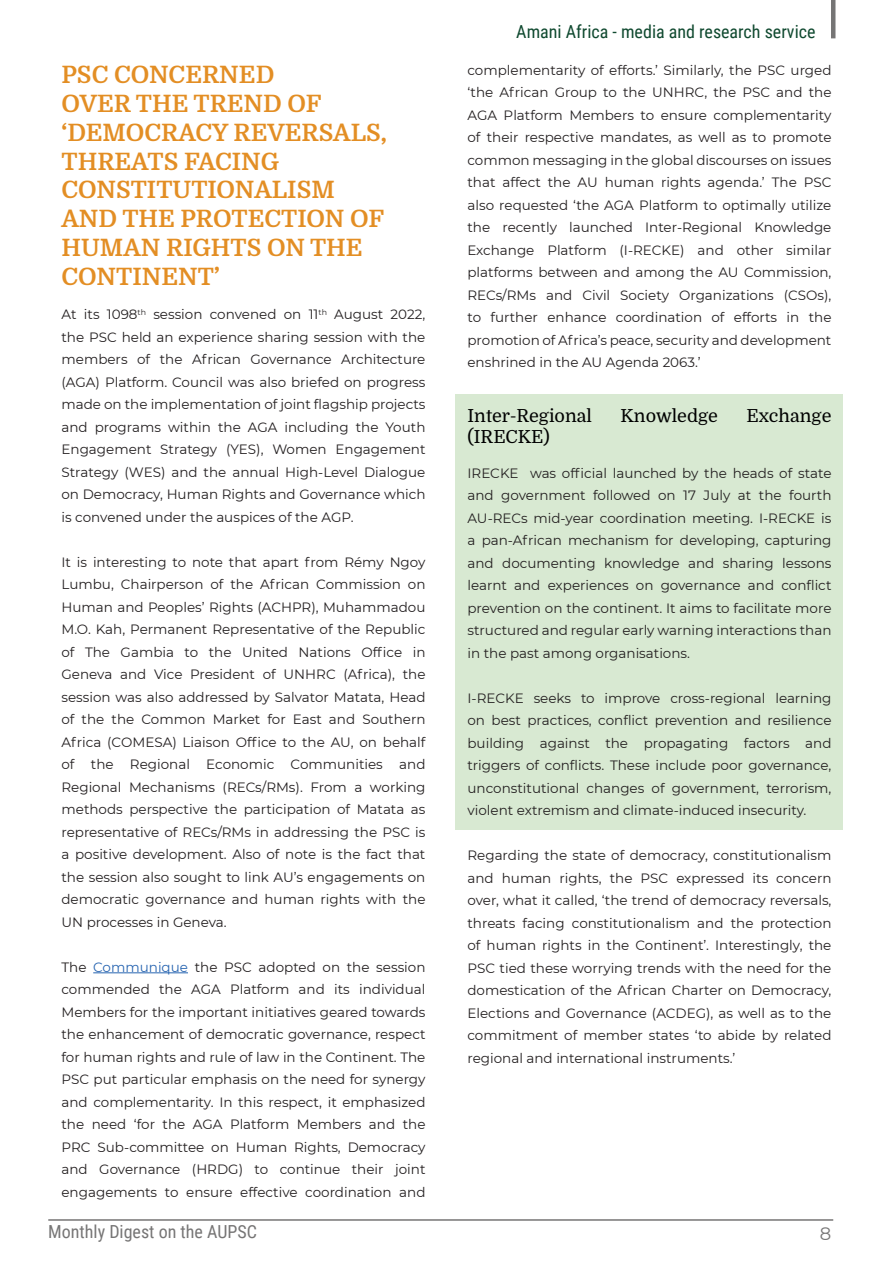
<style>
.page{position:relative;width:893px;height:1263px;background:#fff}
.page>*{position:absolute;margin:0;border:0;box-sizing:border-box;transform-origin:0 0}
.t1{font:700 24px/28.8px "Domine";color:#e38e24}
.t2{font:18px "Domine";color:#000}
.t3{font:18px "Roboto Condensed";color:#0f492f}
.t4{font:18px "Roboto Condensed";color:#767575}
.t5{font:18px "Montserrat";color:#767575}
.t6{font:13.5px/22.5px "Montserrat";color:#231f20;text-align:justify}
.s1{color:#2865b1}
</style>
<div class="page">
<hr style="left:831px;top:0;width:4px;height:38px;background:#767575">
<hr style="left:48px;top:1219px;width:785px;height:2px;background:#767575">
<hr style="left:93px;top:972px;width:95px;height:1px;background:#2865b1">
<div style="left:455px;top:394px;width:388px;height:65px;background:#d8e9d2"></div>
<div style="left:455px;top:452px;width:388px;height:221px;background:#d8e9d2"></div>
<div style="left:455px;top:655px;width:388px;height:40px;background:#d8e9d2"></div>
<div style="left:455px;top:677px;width:388px;height:153px;background:#d8e9d2"></div>
<h1 class="t1" style="left:62px;top:61px;width:327px">PSC CONCERNED<br>OVER THE TREND OF ‘DEMOCRACY REVERSALS,<br>THREATS FACING<br>CONSTITUTIONALISM<br>AND THE PROTECTION OF<br>HUMAN RIGHTS ON THE<br>CONTINENT’</h1>
<p class="t6" style="left:62px;top:303px;width:365px">At its 1098<sup>th</sup> session convened on 11<sup>th</sup> August 2022, the PSC held an experience sharing session with the members of the African Governance Architecture (AGA) Platform. Council was also briefed on progress made on the implementation of joint flagship projects and programs within the AGA including the Youth Engagement Strategy (YES), Women Engagement Strategy (WES) and the annual High-Level Dialogue on Democracy, Human Rights and Governance which is convened under the auspices of the AGP.</p>
<p class="t6" style="left:62px;top:550px;width:365px">It is interesting to note that apart from Rémy Ngoy Lumbu, Chairperson of the African Commission on Human and Peoples’ Rights (ACHPR), Muhammadou M.O. Kah, Permanent Representative of the Republic of The Gambia to the United Nations Office in Geneva and Vice President of UNHRC (Africa), the session was also addressed by Salvator Matata, Head of the the Common Market for East and Southern Africa (COMESA) Liaison Office to the AU, on behalf of the Regional Economic Communities and Regional Mechanisms (RECs/RMs). From a working methods perspective the participation of Matata as representative of RECs/RMs in addressing the PSC is a positive development. Also of note is the fact that the session also sought to link AU’s engagements on democratic governance and human rights with the UN processes in Geneva.</p>
<p class="t6" style="left:62px;top:955px;width:365px">The <span class="s1">Communique</span> the PSC adopted on the session commended the AGA Platform and its individual Members for the important initiatives geared towards the enhancement of democratic governance, respect for human rights and rule of law in the Continent. The PSC put particular emphasis on the need for synergy and complementarity. In this respect, it emphasized the need ‘for the AGA Platform Members and the PRC Sub-committee on Human Rights, Democracy and Governance (HRDG) to continue their joint engagements to ensure effective coordination and</p>
<h2 class="t3" style="left:516px;top:19px;width:301px">Amani Africa - media and research service</h2>
<p class="t6" style="left:467px;top:58px;width:365px">complementarity of efforts.’ Similarly, the PSC urged ‘the African Group to the UNHRC, the PSC and the AGA Platform Members to ensure complementarity of their respective mandates, as well as to promote common messaging in the global discourses on issues that affect the AU human rights agenda.’ The PSC also requested ‘the AGA Platform to optimally utilize the recently launched Inter-Regional Knowledge Exchange Platform (I-RECKE) and other similar platforms between and among the AU Commission, RECs/RMs and Civil Society Organizations (CSOs), to further enhance coordination of efforts in the promotion of Africa’s peace, security and development enshrined in the AU Agenda 2063.’</p>
<h2 class="t2" style="left:467px;top:406px;width:126px">Inter-Regional</h2>
<h2 class="t2" style="left:621px;top:406px;width:99px">Knowledge</h2>
<h2 class="t2" style="left:746px;top:406px;width:86px">Exchange</h2>
<h2 class="t2" style="left:467px;top:427px;width:84px">(IRECKE)</h2>
<p class="t6" style="left:467px;top:461px;width:365px">IRECKE was official launched by the heads of state and government followed on 17 July at the fourth AU-RECs mid-year coordination meeting. I-RECKE is a pan-African mechanism for developing, capturing and documenting knowledge and sharing lessons learnt and experiences on governance and conflict prevention on the continent. It aims to facilitate more structured and regular early warning interactions than in the past among organisations.</p>
<p class="t6" style="left:467px;top:686px;width:365px">I-RECKE seeks to improve cross-regional learning on best practices, conflict prevention and resilience building against the propagating factors and triggers of conflicts. These include poor governance, unconstitutional changes of government, terrorism, violent extremism and climate-induced insecurity.</p>
<p class="t6" style="left:467px;top:843px;width:365px">Regarding the state of democracy, constitutionalism and human rights, the PSC expressed its concern over, what it called, ‘the trend of democracy reversals, threats facing constitutionalism and the protection of human rights in the Continent’. Interestingly, the PSC tied these worrying trends with the need for the domestication of the African Charter on Democracy, Elections and Governance (ACDEG), as well as to the commitment of member states ‘to abide by related regional and international instruments.’</p>
<h2 class="t4" style="left:48px;top:1219px;width:210px">Monthly Digest on the AUPSC</h2>
<h2 class="t5" style="left:820px;top:1221px;width:13px">8</h2>
</div>
